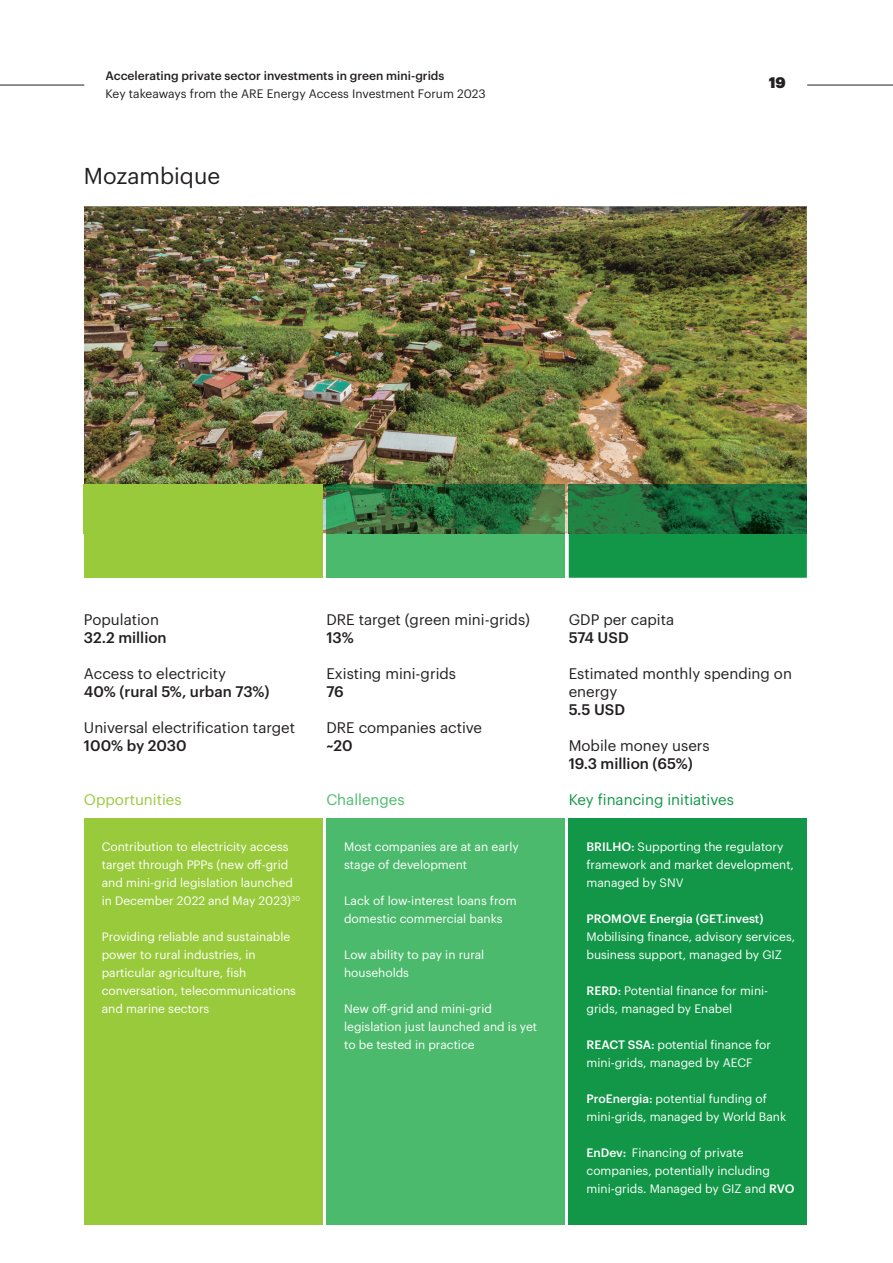
<style>
.page{position:relative;width:893px;height:1263px;background:#fff}
.page>*{position:absolute;margin:0;border:0;box-sizing:border-box;transform-origin:0 0}
.t1{font:22.5px "Graphik";color:#231f20}
.t2{font:15px/18px "Graphik";color:#231f20}
.t3{font:500 15px "Graphik";color:#231f20}
.t4{font:15px "Graphik";color:#119747}
.t5{font:15px "Graphik";color:#99ca3b}
.t6{font:15px "Graphik";color:#4cba6c}
.t7{font:900 15px "Graphik";color:#231f20}
.t8{font:12px/18px "Graphik";color:#fff}
.t9{font:500 12px "Graphik";color:#231f20}
.t10{font:12px "Graphik";color:#231f20}
.t11{font:500 12px "Graphik";color:#fff}
.s1{font-weight:500}
</style>
<div class="page">
<hr style="left:807px;top:85px;width:86px;height:1px;background:#231f20">
<hr style="left:0;top:85px;width:84px;height:1px;background:#231f20">
<img style="left:84px;top:206px;width:723px;height:327px">
<div style="left:84px;top:533px;width:238px;height:45px;background:#99ca3b"></div>
<div style="left:84px;top:485px;width:238px;height:48px;background:#99ca3b"></div>
<div style="left:326px;top:533px;width:238px;height:45px;background:#4cba6c"></div>
<img style="left:326px;top:485px;width:238px;height:48px">
<div style="left:569px;top:533px;width:238px;height:45px;background:#119747"></div>
<img style="left:569px;top:485px;width:238px;height:48px">
<div style="left:84px;top:818px;width:238px;height:407px;background:#99ca3b"></div>
<div style="left:326px;top:818px;width:238px;height:407px;background:#4cba6c"></div>
<div style="left:569px;top:818px;width:238px;height:407px;background:#119747"></div>
<p class="t9" style="left:106px;top:66px;width:340px">Accelerating private sector investments in green mini-grids</p>
<p class="t10" style="left:106px;top:84px;width:382px">Key takeaways from the ARE Energy Access Investment Forum 2023</p>
<h1 class="t1" style="left:84px;top:159px;width:138px">Mozambique</h1>
<p class="t7" style="left:769px;top:71px;width:19px">19</p>
<p class="t2" style="left:84px;top:610px;width:76px">Population</p>
<p class="t3" style="left:84px;top:626px;width:84px">32.2 million</p>
<p class="t2" style="left:84px;top:664px;width:144px">Access to electricity</p>
<p class="t3" style="left:84px;top:680px;width:187px">40% (rural 5%, urban 73%)</p>
<p class="t2" style="left:84px;top:718px;width:213px">Universal electrification target</p>
<p class="t3" style="left:84px;top:734px;width:104px">100% by 2030</p>
<p class="t2" style="left:326px;top:610px;width:205px">DRE target (green mini-grids)</p>
<p class="t3" style="left:326px;top:626px;width:29px">13%</p>
<p class="t2" style="left:326px;top:664px;width:131px">Existing mini-grids</p>
<p class="t3" style="left:326px;top:680px;width:19px">76</p>
<p class="t2" style="left:326px;top:718px;width:157px">DRE companies active</p>
<p class="t3" style="left:326px;top:734px;width:28px">~20</p>
<p class="t2" style="left:569px;top:610px;width:107px">GDP per capita</p>
<p class="t3" style="left:569px;top:626px;width:61px">574 USD</p>
<p class="t2" style="left:569px;top:664px;width:225px">Estimated monthly spending on energy</p>
<p class="t3" style="left:569px;top:698px;width:58px">5.5 USD</p>
<p class="t2" style="left:569px;top:736px;width:142px">Mobile money users</p>
<p class="t3" style="left:569px;top:752px;width:126px">19.3 million (65%)</p>
<p class="t5" style="left:84px;top:789px;width:99px">Opportunities</p>
<p class="t6" style="left:326px;top:789px;width:80px">Challenges</p>
<p class="t4" style="left:569px;top:789px;width:167px">Key financing initiatives</p>
<p class="t8" style="left:102px;top:837px;width:200px">Contribution to electricity access target through PPPs (new off-grid and mini-grid legislation launched in December 2022 and May 2023)<sup>30</sup></p>
<p class="t8" style="left:102px;top:927px;width:196px">Providing reliable and sustainable power to rural industries, in particular agriculture, fish conversation, telecommunications and marine sectors</p>
<p class="t8" style="left:344px;top:837px;width:176px">Most companies are at an early stage of development</p>
<p class="t8" style="left:344px;top:891px;width:174px">Lack of low-interest loans from domestic commercial banks</p>
<p class="t8" style="left:344px;top:945px;width:142px">Low ability to pay in rural households</p>
<p class="t8" style="left:344px;top:999px;width:195px">New off-grid and mini-grid legislation just launched and is yet to be tested in practice</p>
<p class="t8" style="left:586px;top:837px;width:209px"><span class="s1">BRILHO:</span> Supporting the regulatory framework and market development, managed by SNV</p>
<p class="t11" style="left:586px;top:910px;width:178px">PROMOVE Energia (GET.invest)</p>
<p class="t8" style="left:586px;top:927px;width:210px">Mobilising finance, advisory services, business support, managed by GIZ</p>
<p class="t8" style="left:586px;top:981px;width:183px"><span class="s1">RERD:</span> Potential finance for mini&shy;grids, managed by Enabel</p>
<p class="t8" style="left:586px;top:1035px;width:186px"><span class="s1">REACT SSA:</span> potential finance for mini-grids, managed by AECF</p>
<p class="t8" style="left:586px;top:1089px;width:201px"><span class="s1">ProEnergia:</span> potential funding of mini-grids, managed by World Bank</p>
<p class="t8" style="left:586px;top:1143px;width:209px"><span class="s1">EnDev:</span> Financing of private companies, potentially including mini-grids. Managed by GIZ and <span class="s1">RVO</span></p>
</div>
